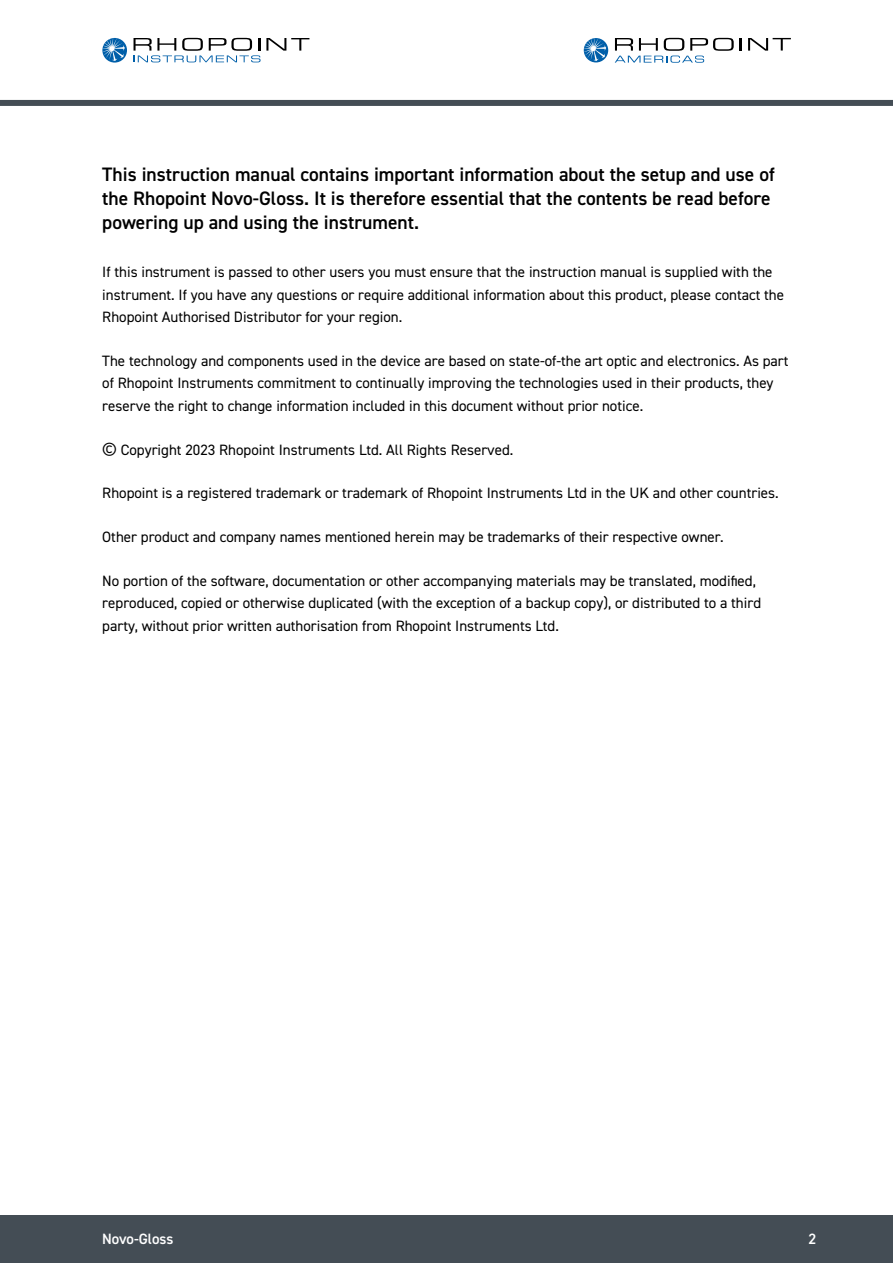
<style>
.page{position:relative;width:893px;height:1263px;background:#fff}
.page>*{position:absolute;margin:0;border:0;box-sizing:border-box;transform-origin:0 0}
.t1{font:600 19.5px/24px "DIN2014";color:#000}
.t2{font:15px/22.5px "DIN2014";color:#000}
.t3{font:600 15px "DIN2014";color:#fff}
</style>
<div class="page">
<div style="left:0;top:100px;width:893px;height:6px;background:#444d55"></div>
<div style="left:0;top:1215px;width:893px;height:48px;background:#444d55"></div>
<svg style="left:740px;top:38px;width:2px;height:13px"></svg>
<svg style="left:748px;top:38px;width:43px;height:13px"></svg>
<div style="left:584px;top:38px;width:24px;height:24px;background:#005fa9;border-radius:50%"></div>
<svg style="left:584px;top:38px;width:22px;height:23px"></svg>
<svg style="left:615px;top:38px;width:119px;height:25px"></svg>
<svg style="left:102px;top:38px;width:25px;height:25px"></svg>
<svg style="left:133px;top:38px;width:176px;height:24px"></svg>
<svg style="left:102px;top:38px;width:23px;height:23px"></svg>
<h1 class="t1" style="left:102px;top:163px;width:674px">This instruction manual contains important information about the setup and use of the Rhopoint Novo-Gloss. It is therefore essential that the contents be read before powering up and using the instrument.</h1>
<p class="t2" style="left:102px;top:261px;width:683px">If this instrument is passed to other users you must ensure that the instruction manual is supplied with the instrument. If you have any questions or require additional information about this product, please contact the<br>Rhopoint Authorised Distributor for your region.</p>
<p class="t2" style="left:102px;top:350px;width:688px">The technology and components used in the device are based on state-of-the art optic and electronics. As part of Rhopoint Instruments commitment to continually improving the technologies used in their products, they reserve the right to change information included in this document without prior notice.</p>
<p class="t2" style="left:102px;top:439px;width:413px">© Copyright 2023 Rhopoint Instruments Ltd. All Rights Reserved.</p>
<p class="t2" style="left:102px;top:482px;width:678px">Rhopoint is a registered trademark or trademark of Rhopoint Instruments Ltd in the UK and other countries.</p>
<p class="t2" style="left:102px;top:526px;width:623px">Other product and company names mentioned herein may be trademarks of their respective owner.</p>
<p class="t2" style="left:102px;top:570px;width:660px">No portion of the software, documentation or other accompanying materials may be translated, modified, reproduced, copied or otherwise duplicated (with the exception of a backup copy), or distributed to a third party, without prior written authorisation from Rhopoint Instruments Ltd.</p>
<p class="t3" style="left:102px;top:1230px;width:73px">Novo-Gloss</p>
<p class="t3" style="left:809px;top:1230px;width:9px">2</p>
</div>
